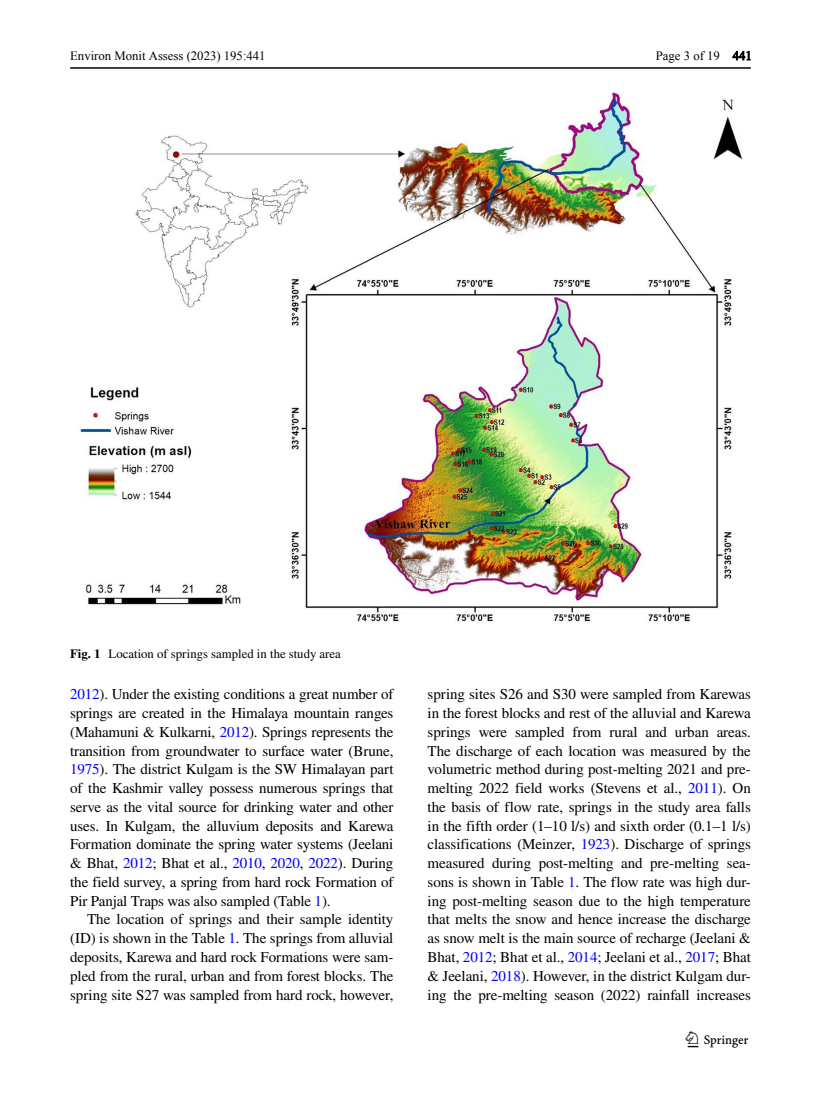
<style>
.page{position:relative;width:821px;height:1106px;background:#fff}
.page>*{position:absolute;margin:0;border:0;box-sizing:border-box;transform-origin:0 0}
.t1{font:22.5px "Springnew Regular 3";color:#000}
.t2{font:15px/18.8px "STIX";letter-spacing:-.005em;color:#000;text-align:justify}
.t3{font:12.75px "Times New Roman";color:#000}
.t4{font:12.75px "STIX";color:#000}
.s1{font-weight:700}
.s2{color:#00f}
</style>
<div class="page">
<hr style="left:70px;top:67px;width:680px;height:2px;background:#000">
<img style="left:80px;top:92px;width:663px;height:530px">
<p class="t3" style="left:70px;top:51px;width:197px">Environ Monit Assess (2023) 195:441</p>
<p class="t3" style="left:656px;top:51px;width:97px">Page 3 of 19 441</p>
<p class="t4" style="left:70px;top:645px;width:272px"><span class="s1">Fig. 1</span> Location of springs sampled in the study area</p>
<p class="t2" style="left:70px;top:686px;width:325px"><span class="s2">2012</span>). Under the existing conditions a great number of springs are created in the Himalaya mountain ranges (Mahamuni &amp; Kulkarni, <span class="s2">2012</span>). Springs represents the transition from groundwater to surface water (Brune, <span class="s2">1975</span>). The district Kulgam is the SW Himalayan part of the Kashmir valley possess numerous springs that serve as the vital source for drinking water and other uses. In Kulgam, the alluvium deposits and Karewa Formation dominate the spring water systems (Jeelani &amp; Bhat, <span class="s2">2012</span>; Bhat et al., <span class="s2">2010</span>, <span class="s2">2020</span>, <span class="s2">2022</span>). During the field survey, a spring from hard rock Formation of Pir Panjal Traps was also sampled (Table <span class="s2">1</span>).</p>
<p class="t2" style="left:70px;top:911px;width:325px;text-indent:17px">The location of springs and their sample identity (ID) is shown in the Table <span class="s2">1</span>. The springs from alluvial deposits, Karewa and hard rock Formations were sam&shy;pled from the rural, urban and from forest blocks. The spring site S27 was sampled from hard rock, however,</p>
<p class="t2" style="left:427px;top:686px;width:325px">spring sites S26 and S30 were sampled from Karewas in the forest blocks and rest of the alluvial and Karewa springs were sampled from rural and urban areas.<br>The discharge of each location was measured by the volumetric method during post-melting 2021 and pre&shy;melting 2022 field works (Stevens et al., <span class="s2">2011</span>). On the basis of flow rate, springs in the study area falls in the fifth order (1–10 l/s) and sixth order (0.1–1 l/s) classifications (Meinzer, <span class="s2">1923</span>). Discharge of springs measured during post-melting and pre-melting sea&shy;sons is shown in Table <span class="s2">1</span>. The flow rate was high dur&shy;ing post-melting season due to the high temperature that melts the snow and hence increase the discharge as snow melt is the main source of recharge (Jeelani &amp; Bhat, <span class="s2">2012</span>; Bhat et al., <span class="s2">2014</span>; Jeelani et al., <span class="s2">2017</span>; Bhat &amp; Jeelani, <span class="s2">2018</span>). However, in the district Kulgam dur&shy;ing the pre-melting season (2022) rainfall increases</p>
<h1 class="t1" style="left:687px;top:1031px;width:62px">1 3</h1>
</div>
